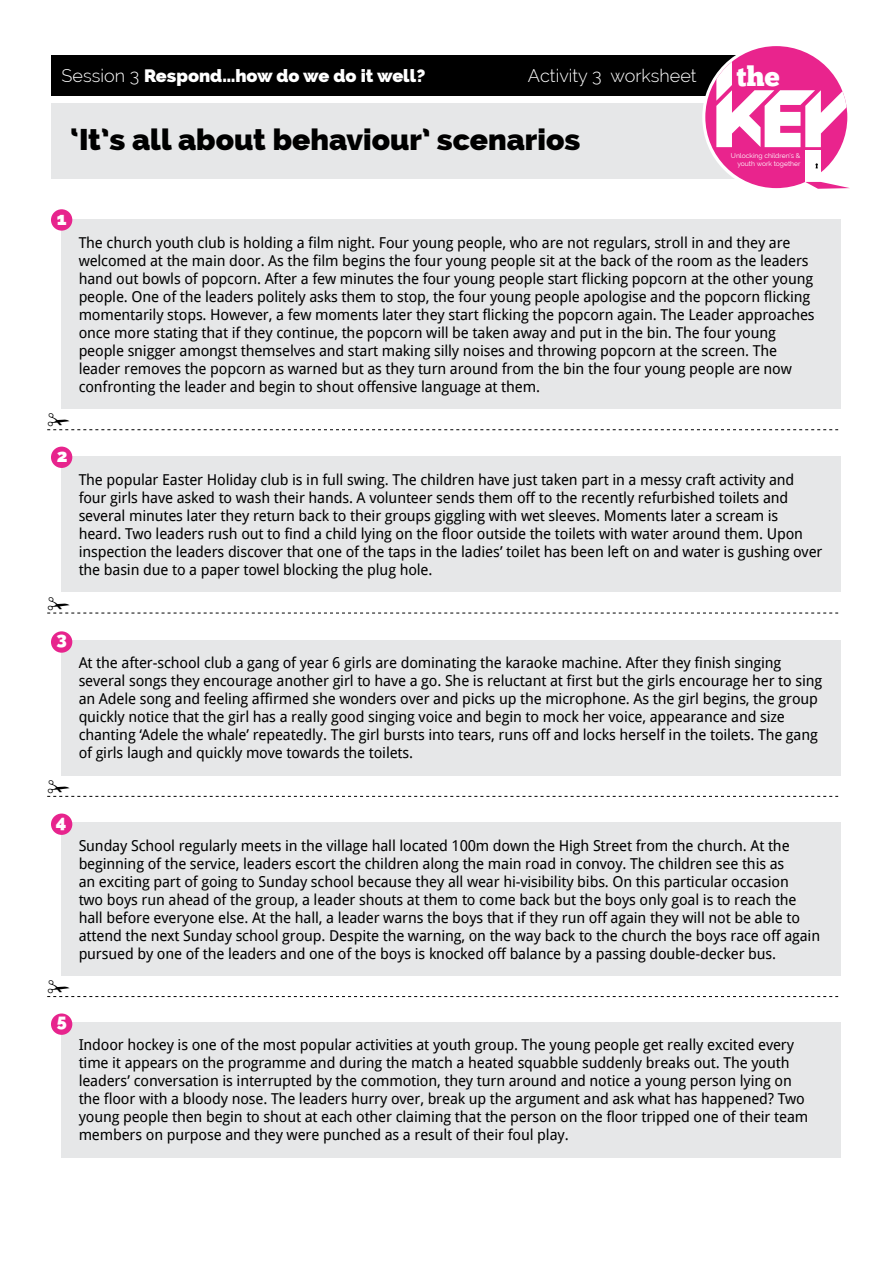
<style>
.page{position:relative;width:893px;height:1263px;background:#fff}
.page>*{position:absolute;margin:0;border:0;box-sizing:border-box;transform-origin:0 0}
.t1{font:800 30px "Raleway";color:#000}
.t2{font:27.6px "Chunk Five";color:#fff}
.t3{font:800 18px "Raleway";color:#fff}
.t4{font:300 18px "Raleway";color:#fff}
.t5{font:15px/18px "Droid Sans";letter-spacing:-.01em;color:#000}
.t6{font:6.75px/8.1px "Raleway";color:#fff;text-align:right}
.s1{font-weight:300}
</style>
<div class="page">
<div style="left:62px;top:822px;width:779px;height:153px;background:#e6e7e8"></div>
<div style="left:51px;top:813px;width:21px;height:22px;background:#e7248d;border-radius:50%"></div>
<div style="left:62px;top:640px;width:779px;height:135px;background:#e6e7e8"></div>
<div style="left:51px;top:631px;width:21px;height:22px;background:#e7248d;border-radius:50%"></div>
<div style="left:62px;top:456px;width:779px;height:136px;background:#e6e7e8"></div>
<div style="left:51px;top:447px;width:21px;height:21px;background:#e7248d;border-radius:50%"></div>
<div style="left:51px;top:103px;width:726px;height:75px;background:#e6e7e8"></div>
<div style="left:51px;top:55px;width:706px;height:41px;background:#000"></div>
<div style="left:62px;top:219px;width:779px;height:190px;background:#e6e7e8"></div>
<div style="left:51px;top:209px;width:21px;height:22px;background:#e7248d;border-radius:50%"></div>
<div style="left:62px;top:1022px;width:779px;height:135px;background:#e6e7e8"></div>
<div style="left:51px;top:1013px;width:21px;height:22px;background:#e7248d;border-radius:50%"></div>
<div style="left:702px;top:43px;width:149px;height:149px;background:#fff;border-radius:50%"></div>
<div style="left:705px;top:46px;width:142px;height:142px;background:#e9248d;border-radius:50%"></div>
<svg style="left:716px;top:46px;width:131px;height:101px"></svg>
<div style="left:805px;top:151px;width:16px;height:31px;background:#fff"></div>
<svg style="left:805px;top:182px;width:45px;height:7px"></svg>
<svg style="left:47px;top:429px;width:791px;height:1px"></svg>
<svg style="left:47px;top:612px;width:791px;height:2px"></svg>
<svg style="left:47px;top:795px;width:791px;height:2px"></svg>
<svg style="left:47px;top:996px;width:791px;height:1px"></svg>
<p class="t3" style="left:62px;top:65px;width:365px"><span class="s1">Session 3</span> Respond…how do we do it well?</p>
<p class="t4" style="left:528px;top:65px;width:170px">Activity 3 worksheet</p>
<h1 class="t1" style="left:71px;top:122px;width:511px">‘It’s all about behaviour’ scenarios</h1>
<p class="t3" style="left:57px;top:208px;width:11px">1</p>
<h2 class="t2" style="left:737px;top:63px;width:45px">the</h2>
<p class="t6" style="left:731px;top:151px;width:71px">Unlocking children’s &amp; youth work together</p>
<p class="t5" style="left:79px;top:233px;width:738px">The church youth club is holding a film night. Four young people, who are not regulars, stroll in and they are welcomed at the main door. As the film begins the four young people sit at the back of the room as the leaders hand out bowls of popcorn. After a few minutes the four young people start flicking popcorn at the other young people. One of the leaders politely asks them to stop, the four young people apologise and the popcorn flicking momentarily stops. However, a few moments later they start flicking the popcorn again. The Leader approaches once more stating that if they continue, the popcorn will be taken away and put in the bin. The four young people snigger amongst themselves and start making silly noises and throwing popcorn at the screen. The leader removes the popcorn as warned but as they turn around from the bin the four young people are now confronting the leader and begin to shout offensive language at them.</p>
<p class="t3" style="left:57px;top:445px;width:12px">2</p>
<p class="t5" style="left:79px;top:471px;width:745px">The popular Easter Holiday club is in full swing. The children have just taken part in a messy craft activity and four girls have asked to wash their hands. A volunteer sends them off to the recently refurbished toilets and several minutes later they return back to their groups giggling with wet sleeves. Moments later a scream is heard. Two leaders rush out to find a child lying on the floor outside the toilets with water around them. Upon inspection the leaders discover that one of the taps in the ladies’ toilet has been left on and water is gushing over the basin due to a paper towel blocking the plug hole.</p>
<p class="t3" style="left:56px;top:628px;width:12px">3</p>
<p class="t5" style="left:79px;top:654px;width:745px">At the after-school club a gang of year 6 girls are dominating the karaoke machine. After they finish singing several songs they encourage another girl to have a go. She is reluctant at first but the girls encourage her to sing an Adele song and feeling affirmed she wonders over and picks up the microphone. As the girl begins, the group quickly notice that the girl has a really good singing voice and begin to mock her voice, appearance and size chanting ‘Adele the whale’ repeatedly. The girl bursts into tears, runs off and locks herself in the toilets. The gang of girls laugh and quickly move towards the toilets.</p>
<p class="t3" style="left:56px;top:811px;width:12px">4</p>
<p class="t5" style="left:79px;top:836px;width:743px">Sunday School regularly meets in the village hall located 100m down the High Street from the church. At the beginning of the service, leaders escort the children along the main road in convoy. The children see this as<br>an exciting part of going to Sunday school because they all wear hi-visibility bibs. On this particular occasion<br>two boys run ahead of the group, a leader shouts at them to come back but the boys only goal is to reach the hall before everyone else. At the hall, a leader warns the boys that if they run off again they will not be able to attend the next Sunday school group. Despite the warning, on the way back to the church the boys race off again pursued by one of the leaders and one of the boys is knocked off balance by a passing double-decker bus.</p>
<p class="t3" style="left:57px;top:1011px;width:12px">5</p>
<p class="t5" style="left:79px;top:1036px;width:731px">Indoor hockey is one of the most popular activities at youth group. The young people get really excited every time it appears on the programme and during the match a heated squabble suddenly breaks out. The youth leaders’ conversation is interrupted by the commotion, they turn around and notice a young person lying on the floor with a bloody nose. The leaders hurry over, break up the argument and ask what has happened? Two young people then begin to shout at each other claiming that the person on the floor tripped one of their team members on purpose and they were punched as a result of their foul play.</p>
</div>
